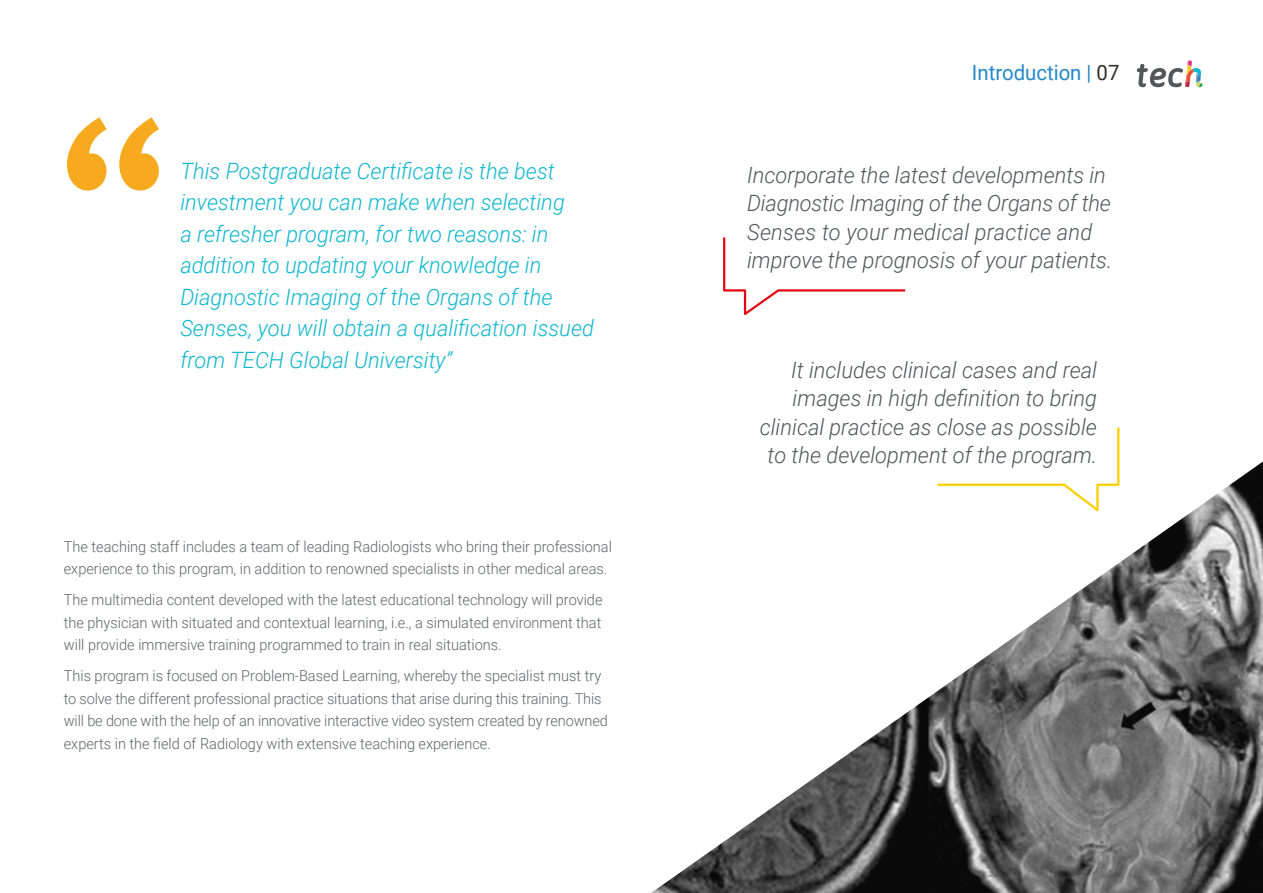
<style>
.page{position:relative;width:1263px;height:893px;background:#fff}
.page>*{position:absolute;margin:0;border:0;box-sizing:border-box;transform-origin:0 0}
.t1{font:italic 300 22.5px/28.5px "Roboto";color:#52555b;text-align:right}
.t2{font:italic 300 22.5px/31.5px "Roboto";color:#0fb6cf}
.t3{font:21px "Roboto";color:#2488c9}
.t4{font:300 15px/22.5px "Roboto";color:#61646a}
.s1{color:#312e20}
</style>
<div class="page">
<img style="left:651px;top:461px;width:612px;height:432px">
<svg style="left:67px;top:117px;width:92px;height:74px"></svg>
<svg style="left:935px;top:427px;width:185px;height:88px"></svg>
<svg style="left:723px;top:237px;width:183px;height:78px"></svg>
<svg style="left:1137px;top:61px;width:65px;height:27px"></svg>
<p class="t2" style="left:180px;top:154px;width:415px">This Postgraduate Certificate is the best investment you can make when selecting<br>a refresher program, for two reasons: in addition to updating your knowledge in Diagnostic Imaging of the Organs of the Senses, you will obtain a qualification issued from TECH Global University”</p>
<p class="t4" style="left:64px;top:534px;width:550px">The teaching staff includes a team of leading Radiologists who bring their professional experience to this program, in addition to renowned specialists in other medical areas.</p>
<p class="t4" style="left:64px;top:588px;width:540px;text-align:justify">The multimedia content developed with the latest educational technology will provide the physician with situated and contextual learning, i.e., a simulated environment that will provide immersive training programmed to train in real situations.</p>
<p class="t4" style="left:64px;top:664px;width:546px">This program is focused on Problem-Based Learning, whereby the specialist must try to solve the different professional practice situations that arise during this training. This will be done with the help of an innovative interactive video system created by renowned experts in the field of Radiology with extensive teaching experience.</p>
<h2 class="t3" style="left:972px;top:57px;width:149px">Introduction | <span class="s1">07</span></h2>
<h1 class="t1" style="left:747px;top:160px;width:367px;text-align:left">Incorporate the latest developments in Diagnostic Imaging of the Organs of the Senses to your medical practice and improve the prognosis of your patients.</h1>
<h1 class="t1" style="left:760px;top:355px;width:339px">It includes clinical cases and real images in high definition to bring clinical practice as close as possible to the development of the program.</h1>
</div>
